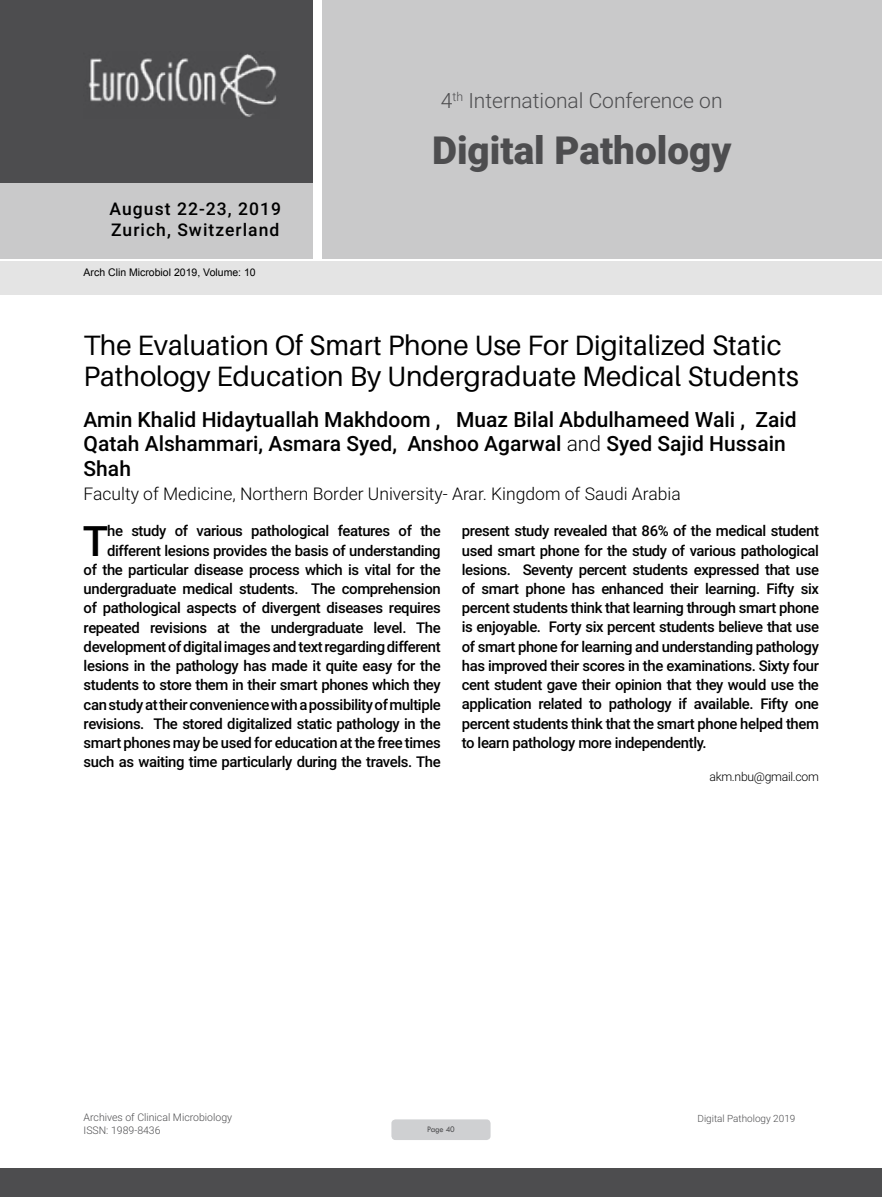
<style>
.page{position:relative;width:882px;height:1197px;background:#fff}
.page>*{position:absolute;margin:0;border:0;box-sizing:border-box;transform-origin:0 0}
.t1{font:500 42px "Roboto";color:#000}
.t2{font:900 38.68px "Roboto";color:#4d4d4f}
.t3{font:28px/30.8px "Aileron";color:#000}
.t4{font:500 21px/24.5px "Roboto";color:#000}
.t5{font:300 21px "Roboto";color:#4d4d4f}
.t6{font:300 17.5px "Roboto";color:#000}
.t7{font:500 17.5px/21px "Roboto";letter-spacing:.06em;color:#000}
.t8{font:500 14.88px/19.2px "Roboto";letter-spacing:-.025em;color:#000;text-align:right}
.t9{font:300 12.25px "Roboto";letter-spacing:-.025em;color:#000}
.t10{font:300 10.5px "Roboto";color:#4d4d4f}
.t11{font:10.5px "Arial";color:#000}
.t12{font:300 9.97px "Roboto";color:#4d4d4f}
.t13{font:8.75px "Tw Cen";letter-spacing:-.02em;color:#4d4d4f;scale:.95 1}
.s1{font-weight:300}
</style>
<div class="page">
<div style="left:0;top:0;width:313px;height:183px;background:#4d4d4f"></div>
<div style="left:1px;top:183px;width:312px;height:76px;background:#c9c9ca"></div>
<div style="left:323px;top:0;width:559px;height:259px;background:#c9c9ca"></div>
<img style="left:88px;top:54px;width:188px;height:63px">
<div style="left:0;top:1169px;width:882px;height:28px;background:#4d4d4f"></div>
<div style="left:1px;top:261px;width:881px;height:33px;background:#e4e4e4"></div>
<div style="left:391px;top:1119px;width:100px;height:21px;background:#cfd0d2;border-radius:4px"></div>
<h3 class="t5" style="left:441px;top:86px;width:283px">4<sup>th</sup> International Conference on</h3>
<p class="t7" style="left:110px;top:198px;width:173px">August 22-23, 2019<br>Zurich, Switzerland</p>
<p class="t11" style="left:84px;top:266px;width:174px">Arch Clin Microbiol 2019, Volume: 10</p>
<h2 class="t2" style="left:432px;top:123px;width:301px">Digital Pathology</h2>
<h3 class="t3" style="left:84px;top:331px;width:717px">The Evaluation Of Smart Phone Use For Digitalized Static<br>Pathology Education By Undergraduate Medical Students</h3>
<h3 class="t4" style="left:84px;top:406px;width:715px">Amin Khalid Hidaytuallah Makhdoom , Muaz Bilal Abdulhameed Wali , Zaid<br>Qatah Alshammari, Asmara Syed, Anshoo Agarwal <span class="s1">and</span> Syed Sajid Hussain<br>Shah</h3>
<p class="t6" style="left:84px;top:482px;width:599px">Faculty of Medicine, Northern Border University- Arar. Kingdom of Saudi Arabia</p>
<h1 class="t1" style="left:83px;top:511px;width:27px">T</h1>
<p class="t8" style="left:84px;top:521px;width:359px">he study of various pathological features of the different lesions provides the basis of understanding<br>of the particular disease process which is vital for the undergraduate medical students. The comprehension of pathological aspects of divergent diseases requires repeated revisions at the undergraduate level. The development of digital images and text regarding different lesions in the pathology has made it quite easy for the students to store them in their smart phones which they can study at their convenience with a possibility of multiple revisions. The stored digitalized static pathology in the smart phones may be used for education at the free times such as waiting time particularly during the travels. The</p>
<p class="t8" style="left:462px;top:521px;width:359px;text-align:justify">present study revealed that 86% of the medical student used smart phone for the study of various pathological lesions. Seventy percent students expressed that use of smart phone has enhanced their learning. Fifty six percent students think that learning through smart phone is enjoyable. Forty six percent students believe that use of smart phone for learning and understanding pathology has improved their scores in the examinations. Sixty four cent student gave their opinion that they would use the application related to pathology if available. Fifty one percent students think that the smart phone helped them to learn pathology more independently.</p>
<p class="t9" style="left:709px;top:768px;width:111px">akm.nbu@gmail.com</p>
<p class="t10" style="left:84px;top:1110px;width:150px">Archives of Clinical Microbiology</p>
<p class="t12" style="left:698px;top:1111px;width:99px">Digital Pathology 2019</p>
<p class="t10" style="left:84px;top:1123px;width:78px">ISSN: 1989-8436</p>
<p class="t13" style="left:427px;top:1124px;width:31px">Page 40</p>
</div>
